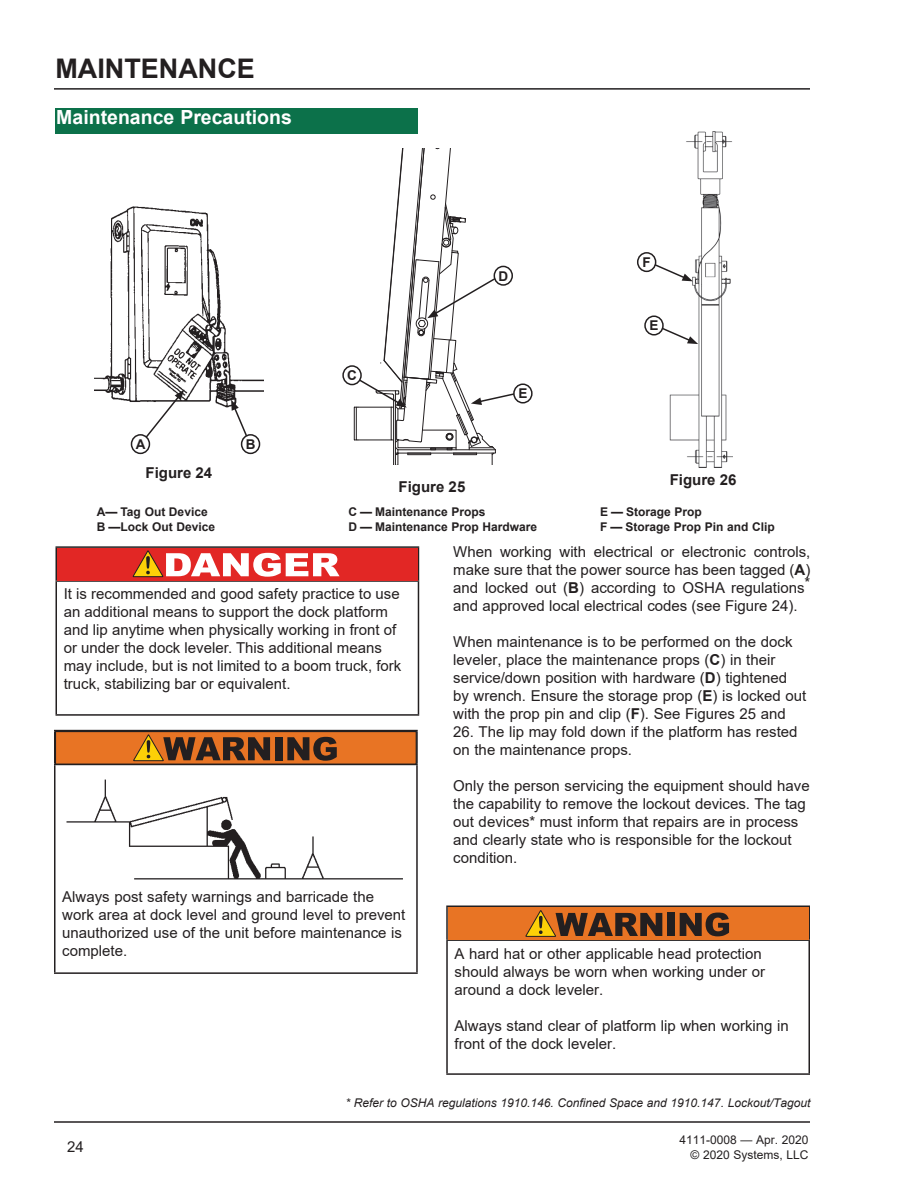
<style>
.page{position:relative;width:918px;height:1188px;background:#fff}
.page>*{position:absolute;margin:0;border:0;box-sizing:border-box;transform-origin:0 0}
.t1{font:700 27px "Arial";color:#231f20}
.t2{font:700 19.5px "Arial";color:#fff}
.t3{font:15px/18px "Arial";color:#231f20}
.t4{font:700 15px "Arial";color:#231f20}
.t5{font:700 13.5px "Arial";color:#231f20}
.t6{font:700 12px/14.4px "Arial";color:#231f20}
.t7{font:italic 12px "Arial";color:#231f20}
.t8{font:12px/14.4px "Arial";color:#231f20;text-align:right}
.s1{font-weight:700}
</style>
<div class="page">
<hr style="left:54px;top:88px;width:756px;height:2px;background:#231f20">
<hr style="left:54px;top:1121px;width:756px;height:2px;background:#231f20">
<img style="left:669px;top:132px;width:64px;height:336px">
<hr style="left:56px;top:546px;width:363px;height:2px;background:#231f20">
<hr style="left:56px;top:548px;width:1px;height:32px;background:#231f20">
<hr style="left:418px;top:548px;width:1px;height:32px;background:#231f20">
<hr style="left:56px;top:580px;width:363px;height:2px;background:#231f20">
<hr style="left:56px;top:582px;width:1px;height:132px;background:#231f20">
<hr style="left:418px;top:582px;width:1px;height:132px;background:#231f20">
<hr style="left:56px;top:714px;width:363px;height:2px;background:#231f20">
<div style="left:57px;top:548px;width:361px;height:32px;background:#e22725"></div>
<svg style="left:132px;top:550px;width:208px;height:28px"></svg>
<svg style="left:56px;top:765px;width:360px;height:1px"></svg>
<hr style="left:54px;top:730px;width:364px;height:1px;background:#231f20">
<hr style="left:54px;top:731px;width:2px;height:33px;background:#231f20">
<hr style="left:416px;top:731px;width:2px;height:33px;background:#231f20">
<hr style="left:54px;top:764px;width:364px;height:1px;background:#231f20">
<hr style="left:54px;top:765px;width:2px;height:207px;background:#231f20">
<hr style="left:416px;top:765px;width:2px;height:207px;background:#231f20">
<hr style="left:54px;top:972px;width:364px;height:2px;background:#231f20">
<svg style="left:56px;top:731px;width:360px;height:33px;background:#b25f22"></svg>
<img style="left:66px;top:779px;width:337px;height:101px">
<hr style="left:446px;top:906px;width:364px;height:1px;background:#231f20">
<hr style="left:446px;top:907px;width:2px;height:32px;background:#231f20">
<hr style="left:808px;top:907px;width:2px;height:32px;background:#231f20">
<hr style="left:446px;top:939px;width:364px;height:2px;background:#231f20">
<hr style="left:446px;top:941px;width:2px;height:132px;background:#231f20">
<hr style="left:808px;top:941px;width:2px;height:132px;background:#231f20">
<hr style="left:446px;top:1073px;width:364px;height:2px;background:#231f20">
<div style="left:448px;top:907px;width:360px;height:32px;background:#e87424"></div>
<div style="left:667px;top:913px;width:8px;height:23px;background:#231f20"></div>
<svg style="left:680px;top:913px;width:49px;height:23px"></svg>
<svg style="left:525px;top:910px;width:137px;height:27px"></svg>
<img style="left:94px;top:206px;width:170px;height:202px">
<svg style="left:139px;top:390px;width:45px;height:56px"></svg>
<svg style="left:231px;top:400px;width:21px;height:46px"></svg>
<svg style="left:660px;top:322px;width:38px;height:22px"></svg>
<svg style="left:646px;top:259px;width:47px;height:22px"></svg>
<div style="left:638px;top:253px;width:18px;height:18px;background:#fff;border-radius:50%"></div>
<div style="left:637px;top:252px;width:19px;height:20px;border:2px solid #231f20;border-radius:50%"></div>
<div style="left:132px;top:435px;width:17px;height:18px;background:#fff;border-radius:50%"></div>
<div style="left:131px;top:434px;width:19px;height:20px;border:2px solid #231f20;border-radius:50%"></div>
<div style="left:242px;top:435px;width:18px;height:18px;background:#fff;border-radius:50%"></div>
<div style="left:241px;top:434px;width:19px;height:20px;border:2px solid #231f20;border-radius:50%"></div>
<div style="left:342px;top:365px;width:20px;height:20px;border:2px solid #231f20;border-radius:50%"></div>
<div style="left:513px;top:383px;width:20px;height:21px;border:2px solid #231f20;border-radius:50%"></div>
<div style="left:645px;top:316px;width:18px;height:19px;background:#fff;border-radius:50%"></div>
<div style="left:644px;top:315px;width:20px;height:21px;border:2px solid #231f20;border-radius:50%"></div>
<svg style="left:350px;top:148px;width:175px;height:317px"></svg>
<div style="left:494px;top:266px;width:18px;height:19px;background:#fff;border-radius:50%"></div>
<div style="left:494px;top:266px;width:19px;height:20px;border:2px solid #231f20;border-radius:50%"></div>
<div style="left:55px;top:108px;width:363px;height:26px;background:#0c714a"></div>
<h1 class="t1" style="left:56px;top:50px;width:201px">MAINTENANCE</h1>
<h2 class="t2" style="left:56px;top:103px;width:237px">Maintenance Precautions</h2>
<p class="t5" style="left:136px;top:435px;width:11px">A</p>
<p class="t5" style="left:246px;top:435px;width:11px">B</p>
<p class="t4" style="left:146px;top:462px;width:68px">Figure 24</p>
<p class="t5" style="left:347px;top:366px;width:11px">C</p>
<p class="t5" style="left:498px;top:266px;width:11px">D</p>
<p class="t5" style="left:518px;top:384px;width:11px">E</p>
<p class="t5" style="left:643px;top:253px;width:10px">F</p>
<p class="t5" style="left:649px;top:316px;width:11px">E</p>
<p class="t4" style="left:399px;top:476px;width:68px">Figure 25</p>
<p class="t4" style="left:670px;top:470px;width:68px">Figure 26</p>
<p class="t6" style="left:97px;top:505px;width:120px">A— Tag Out Device<br>B —Lock Out Device</p>
<p class="t6" style="left:349px;top:505px;width:190px">C — Maintenance Props<br>D — Maintenance Prop Hardware</p>
<p class="t6" style="left:600px;top:505px;width:176px">E — Storage Prop<br>F — Storage Prop Pin and Clip</p>
<p class="t3" style="left:64px;top:585px;width:339px">It is recommended and good safety practice to use an additional means to support the dock platform and lip anytime when physically working in front of or under the dock leveler. This additional means may include, but is not limited to a boom truck, fork truck, stabilizing bar or equivalent.</p>
<p class="t3" style="left:62px;top:888px;width:345px">Always post safety warnings and barricade the work area at dock level and ground level to prevent unauthorized use of the unit before maintenance is complete.</p>
<p class="t3" style="left:453px;top:543px;width:359px;text-align:justify">When working with electrical or electronic controls, make sure that the power source has been tagged (<span class="s1">A</span>) and locked out (<span class="s1">B</span>) according to OSHA regulations* and approved local electrical codes (see Figure 24).</p>
<p class="t3" style="left:453px;top:633px;width:355px">When maintenance is to be performed on the dock leveler, place the maintenance props (<span class="s1">C</span>) in their service/down position with hardware (<span class="s1">D</span>) tightened by wrench. Ensure the storage prop (<span class="s1">E</span>) is locked out with the prop pin and clip (<span class="s1">F</span>). See Figures 25 and</p>
<p class="t3" style="left:453px;top:723px;width:346px">26. The lip may fold down if the platform has rested on the maintenance props.</p>
<p class="t3" style="left:453px;top:777px;width:358px">Only the person servicing the equipment should have the capability to remove the lockout devices. The tag out devices* must inform that repairs are in process and clearly state who is responsible for the lockout condition.</p>
<p class="t3" style="left:455px;top:944px;width:312px">A hard hat or other applicable head protection should always be worn when working under or around a dock leveler.</p>
<p class="t3" style="left:455px;top:1016px;width:336px">Always stand clear of platform lip when working in front of the dock leveler.</p>
<p class="t7" style="left:345px;top:1095px;width:466px">* Refer to OSHA regulations 1910.146. Confined Space and 1910.147. Lockout/Tagout</p>
<p class="t3" style="left:67px;top:1138px;width:18px">24</p>
<p class="t8" style="left:679px;top:1133px;width:131px">4111-0008 — Apr. 2020 © 2020 Systems, LLC</p>
</div>
